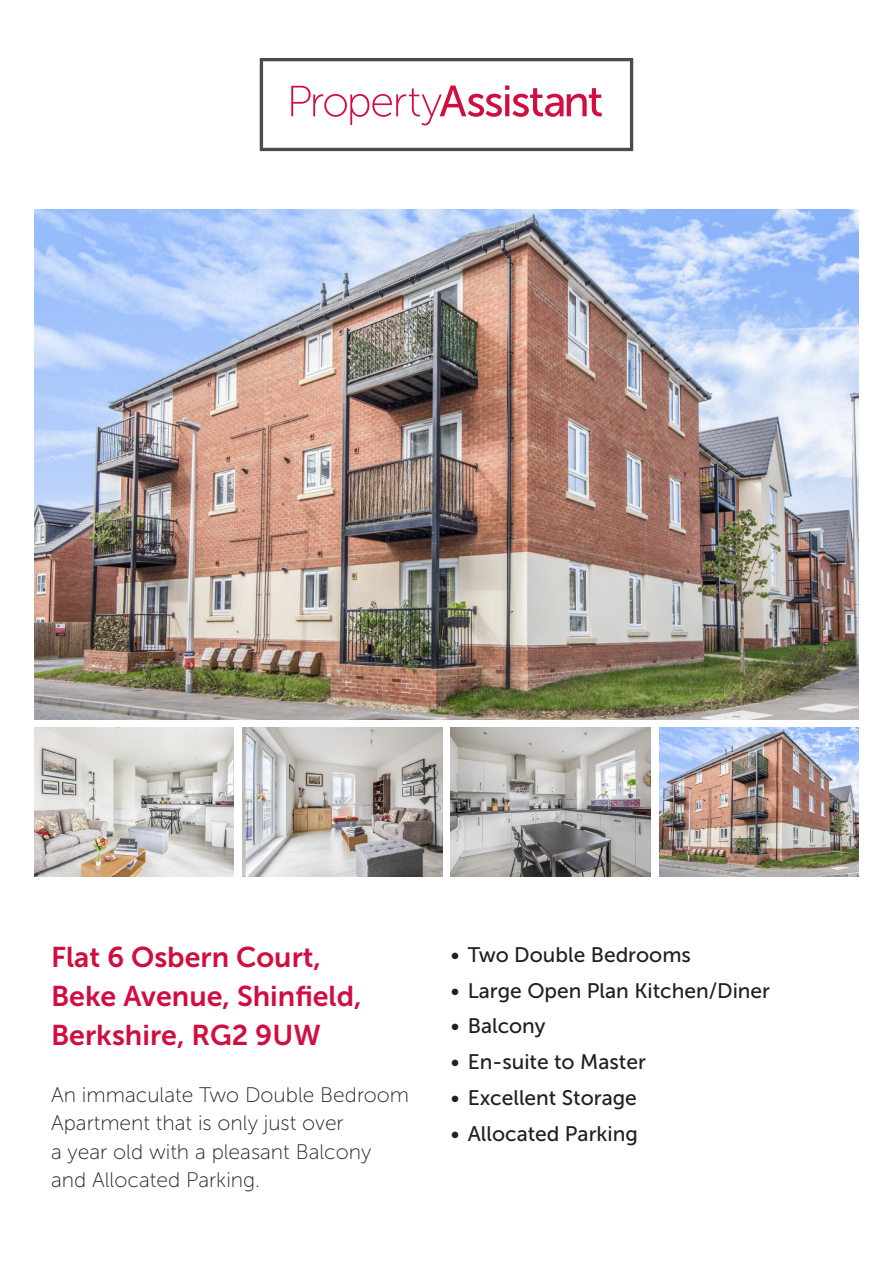
<style>
.page{position:relative;width:893px;height:1263px;background:#fff}
.page>*{position:absolute;margin:0;border:0;box-sizing:border-box;transform-origin:0 0}
.t1{font:28.5px/39px "Museo Sans 700";color:#d10e40}
.t2{font:21px "Museo Sans 500";color:#231f20}
.t3{font:21px/28.5px "Museo Sans 100";color:#231f20}
</style>
<div class="page">
<svg style="left:260px;top:58px;width:373px;height:93px"></svg>
<img style="left:34px;top:209px;width:825px;height:510px">
<img style="left:34px;top:728px;width:200px;height:149px">
<img style="left:659px;top:728px;width:200px;height:149px">
<img style="left:242px;top:728px;width:200px;height:149px">
<img style="left:451px;top:728px;width:200px;height:149px">
<p class="t1" style="left:51px;top:938px;width:312px">Flat 6 Osbern Court,<br>Beke Avenue, Shinfield,<br>Berkshire, RG2 9UW</p>
<p class="t3" style="left:51px;top:1080px;width:360px">An immaculate Two Double Bedroom<br>Apartment that is only just over<br>a year old with a pleasant Balcony and Allocated Parking.</p>
<p class="t2" style="left:451px;top:943px;width:242px">• Two Double Bedrooms</p>
<p class="t2" style="left:451px;top:979px;width:321px">• Large Open Plan Kitchen/Diner</p>
<p class="t2" style="left:451px;top:1014px;width:96px">• Balcony</p>
<p class="t2" style="left:451px;top:1050px;width:197px">• En-suite to Master</p>
<p class="t2" style="left:451px;top:1086px;width:188px">• Excellent Storage</p>
<p class="t2" style="left:451px;top:1122px;width:189px">• Allocated Parking</p>
</div>
